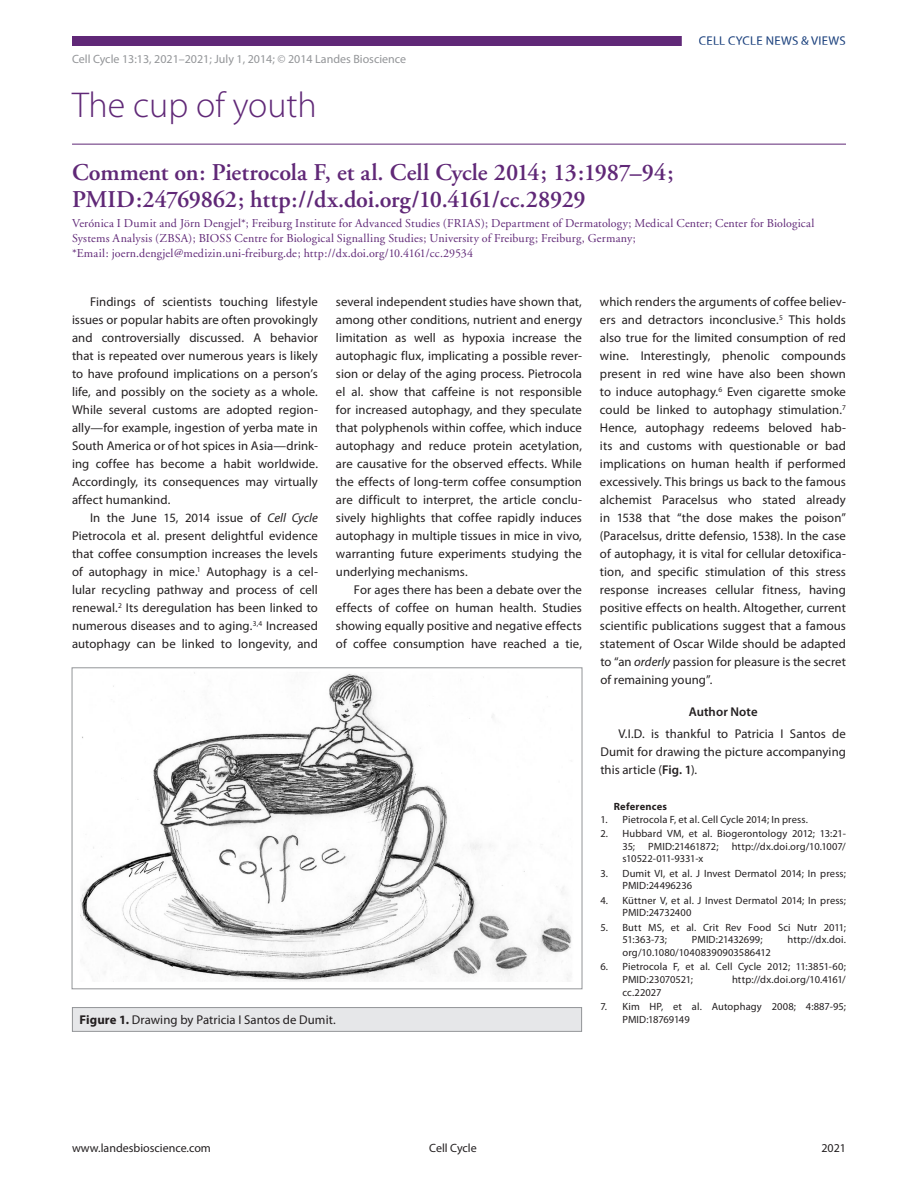
<style>
.page{position:relative;width:918px;height:1188px;background:#fff}
.page>*{position:absolute;margin:0;border:0;box-sizing:border-box;transform-origin:0 0}
.t1{font:300 36px "Myriad Pro";color:#602877}
.t2{font:600 24px/27px "Adobe Garamond";letter-spacing:-.01em;color:#602877}
.t3{font:12.75px/18px "Myriad Pro";letter-spacing:.005em;color:#231f20;text-align:justify}
.t4{font:12.75px "Myriad Pro";letter-spacing:.02em;color:#193f7c}
.t5{font:600 12.75px "Myriad Pro";letter-spacing:.01em;color:#231f20}
.t6{font:12px/15px "Adobe Garamond";letter-spacing:.01em;color:#602877}
.t7{font:12px "Myriad Pro";color:#939598}
.t8{font:12px "Myriad Pro";color:#231f20}
.t9{font:10.5px/12.8px "Myriad Pro";letter-spacing:.01em;color:#231f20}
.t10{font:10.5px "Myriad Pro";letter-spacing:-.01em;color:#231f20}
.t11{font:700 10.5px "Myriad Pro";letter-spacing:.02em;color:#231f20}
.s1{font-style:italic}
.s2{font-weight:600}
.s3{font-weight:700}
</style>
<div class="page">
<div style="left:72px;top:36px;width:774px;height:10px;background:#602877"></div>
<div style="left:681px;top:36px;width:165px;height:10px;background:#fff"></div>
<hr style="left:72px;top:144px;width:774px;height:1px;background:#602877">
<img style="left:80px;top:672px;width:492px;height:310px">
<div style="left:72px;top:667px;width:510px;height:322px;border:1px solid #939598"></div>
<div style="left:72px;top:1008px;width:510px;height:23px;background:#e6e7e9"></div>
<div style="left:72px;top:1007px;width:510px;height:25px;border:1px solid #939598"></div>
<p class="t7" style="left:72px;top:52px;width:336px">Cell Cycle 13:13, 2021–2021; July 1, 2014; © 2014 Landes Bioscience</p>
<p class="t4" style="left:699px;top:33px;width:148px">Cell Cycle News &amp; Views</p>
<h1 class="t1" style="left:72px;top:83px;width:246px">The cup of youth</h1>
<h2 class="t2" style="left:72px;top:159px;width:603px">Comment on: Pietrocola F, et al. Cell Cycle 2014; 13:1987–94;<br>PMID:24769862; http://dx.doi.org/10.4161/cc.28929</h2>
<p class="t6" style="left:72px;top:216px;width:744px">Verónica I Dumit and Jörn Dengjel*; Freiburg Institute for Advanced Studies (FRIAS); Department of Dermatology; Medical Center; Center for Biological<br>Systems Analysis (ZBSA); BIOSS Centre for Biological Signalling Studies; University of Freiburg; Freiburg, Germany;<br>*Email: joern.dengjel@medizin.uni-freiburg.de; http://dx.doi.org/10.4161/cc.29534</p>
<p class="t3" style="left:72px;top:293px;width:247px;text-indent:18px">Findings of scientists touching lifestyle issues or popular habits are often provokingly and controversially discussed. A behavior that is repeated over numerous years is likely to have profound implications on a person’s life, and possibly on the society as a whole.<br>While several customs are adopted region&shy;ally—for example, ingestion of yerba mate in South America or of hot spices in Asia—drink&shy;ing coffee has become a habit worldwide.<br>Accordingly, its consequences may virtually affect humankind.</p>
<p class="t3" style="left:72px;top:509px;width:248px;text-indent:18px">In the June 15, 2014 issue of <span class="s1">Cell Cycle </span>Pietrocola et al. present delightful evidence that coffee consumption increases the levels of autophagy in mice.<sup>1</sup> Autophagy is a cel&shy;lular recycling pathway and process of cell renewal.<sup>2</sup> Its deregulation has been linked to numerous diseases and to aging.<sup>3,4</sup> Increased autophagy can be linked to longevity, and</p>
<p class="t3" style="left:600px;top:293px;width:248px">which renders the arguments of coffee believ&shy;ers and detractors inconclusive.<sup>5</sup> This holds also true for the limited consumption of red wine. Interestingly, phenolic compounds present in red wine have also been shown to induce autophagy.<sup>6</sup> Even cigarette smoke could be linked to autophagy stimulation.<sup>7<br></sup>Hence, autophagy redeems beloved hab&shy;its and customs with questionable or bad implications on human health if performed excessively. This brings us back to the famous alchemist Paracelsus who stated already in 1538 that “the dose makes the poison” (Paracelsus, dritte defensio, 1538). In the case of autophagy, it is vital for cellular detoxifica&shy;tion, and specific stimulation of this stress response increases cellular fitness, having positive effects on health. Altogether, current scientific publications suggest that a famous statement of Oscar Wilde should be adapted to “an <span class="s1">orderly</span> passion for pleasure is the secret of remaining young”.</p>
<p class="t5" style="left:689px;top:703px;width:70px">Author Note</p>
<p class="t3" style="left:600px;top:725px;width:247px;text-indent:18px">V.I .D. is thankful to Patricia I Santos de Dumit for drawing the picture accompanying this article (<span class="s2">Fig. 1</span>).</p>
<p class="t11" style="left:614px;top:800px;width:55px">References</p>
<p class="t9" style="left:600px;top:813px;width:209px">1. Pietrocola F, et al. Cell Cycle 2014; I n press.</p>
<p class="t9" style="left:622px;top:827px;width:225px;text-indent:-22px">2. Hubbard VM, et al. Biogerontology 2012; 13:21-<br>35;</p>
<p class="t3" style="left:336px;top:293px;width:248px">several independent studies have shown that, among other conditions, nutrient and energy limitation as well as hypoxia increase the autophagic flux, implicating a possible rever&shy;sion or delay of the aging process. Pietrocola el al. show that caffeine is not responsible for increased autophagy, and they speculate that polyphenols within coffee, which induce autophagy and reduce protein acetylation, are causative for the observed effects. While the effects of long-term coffee consumption are difficult to interpret, the article conclu&shy;sively highlights that coffee rapidly induces autophagy in multiple tissues in mice in vivo, warranting future experiments studying the underlying mechanisms.</p>
<p class="t3" style="left:336px;top:581px;width:248px;text-indent:18px">For ages there has been a debate over the effects of coffee on human health. Studies showing equally positive and negative effects of coffee consumption have reached a tie,</p>
<p class="t9" style="left:648px;top:840px;width:72px">PMI D:21461872;</p>
<p class="t9" style="left:732px;top:840px;width:116px">http://dx.doi.org/10.1007/</p>
<p class="t10" style="left:622px;top:852px;width:82px">s10522-011-9331-x</p>
<p class="t9" style="left:622px;top:867px;width:225px;text-indent:-22px">3. Dumit VI, et al. J Invest Dermatol 2014; In press;<br>PMID:24496236</p>
<p class="t9" style="left:622px;top:894px;width:225px;text-indent:-22px">4. Küttner V, et al. J Invest Dermatol 2014; In press;<br>PMI D:24732400</p>
<p class="t9" style="left:622px;top:921px;width:225px;text-indent:-22px">5. Butt MS, et al. Crit Rev Food Sci Nutr 2011;<br>51:363-73;</p>
<p class="t9" style="left:692px;top:933px;width:72px">PMI D:21432699;</p>
<p class="t9" style="left:787px;top:933px;width:60px">http://dx.doi.</p>
<p class="t9" style="left:622px;top:946px;width:150px">org/10.1080/10408390903586412</p>
<p class="t9" style="left:622px;top:960px;width:225px;text-indent:-22px">6. Pietrocola F, et al. Cell Cycle 2012; 11:3851-60;<br>PMI D:23070521;</p>
<p class="t9" style="left:732px;top:973px;width:115px">http://dx.doi.org/10.4161/</p>
<p class="t9" style="left:622px;top:986px;width:40px">cc.22027</p>
<p class="t9" style="left:600px;top:1000px;width:247px">7. Kim HP, et al. Autophagy 2008; 4:887-95;</p>
<p class="t3" style="left:80px;top:1011px;width:258px"><span class="s3">Figure 1.</span> Drawing by Patricia I Santos de Dumit.</p>
<p class="t9" style="left:622px;top:1013px;width:69px">PMI D:18769149</p>
<p class="t8" style="left:72px;top:1141px;width:140px">www.landesbioscience.com</p>
<p class="t8" style="left:429px;top:1141px;width:49px">Cell Cycle</p>
<p class="t8" style="left:821px;top:1141px;width:26px">2021</p>
</div>
